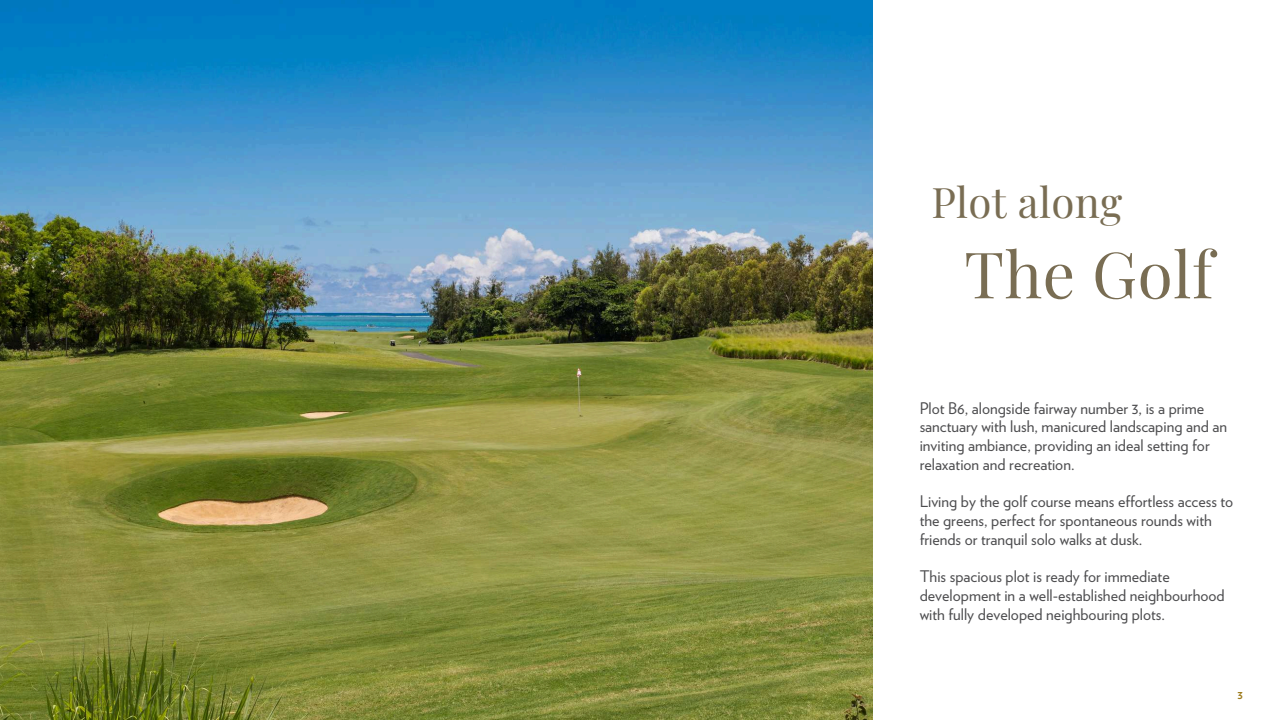
<style>
.page{position:relative;width:1280px;height:720px;background:#fff}
.page>*{position:absolute;margin:0;border:0;box-sizing:border-box;transform-origin:0 0}
.t1{font:64px "Playfair Display";letter-spacing:.01em;color:#796d53}
.t2{font:42px "Playfair Display";letter-spacing:.005em;color:#796d53}
.t3{font:16px/18.8px "Verlag";color:#4d4d4f}
.t4{font:700 12px "Verlag";color:#9e7c1e}
</style>
<div class="page">
<img style="left:0;top:0;width:872px;height:720px">
<h2 class="t2" style="left:931px;top:173px;width:192px">Plot along</h2>
<h1 class="t1" style="left:964px;top:229px;width:250px">The Golf</h1>
<p class="t3" style="left:919px;top:400px;width:309px">Plot B6, alongside fairway number 3, is a prime sanctuary with lush, manicured landscaping and an inviting ambiance, providing an ideal setting for relaxation and recreation.</p>
<p class="t3" style="left:919px;top:493px;width:315px">Living by the golf course means effortless access to the greens, perfect for spontaneous rounds with friends or tranquil solo walks at dusk.</p>
<p class="t3" style="left:919px;top:568px;width:306px">This spacious plot is ready for immediate development in a well-established neighbourhood with fully developed neighbouring plots.</p>
<p class="t4" style="left:1237px;top:689px;width:7px">3</p>
</div>
